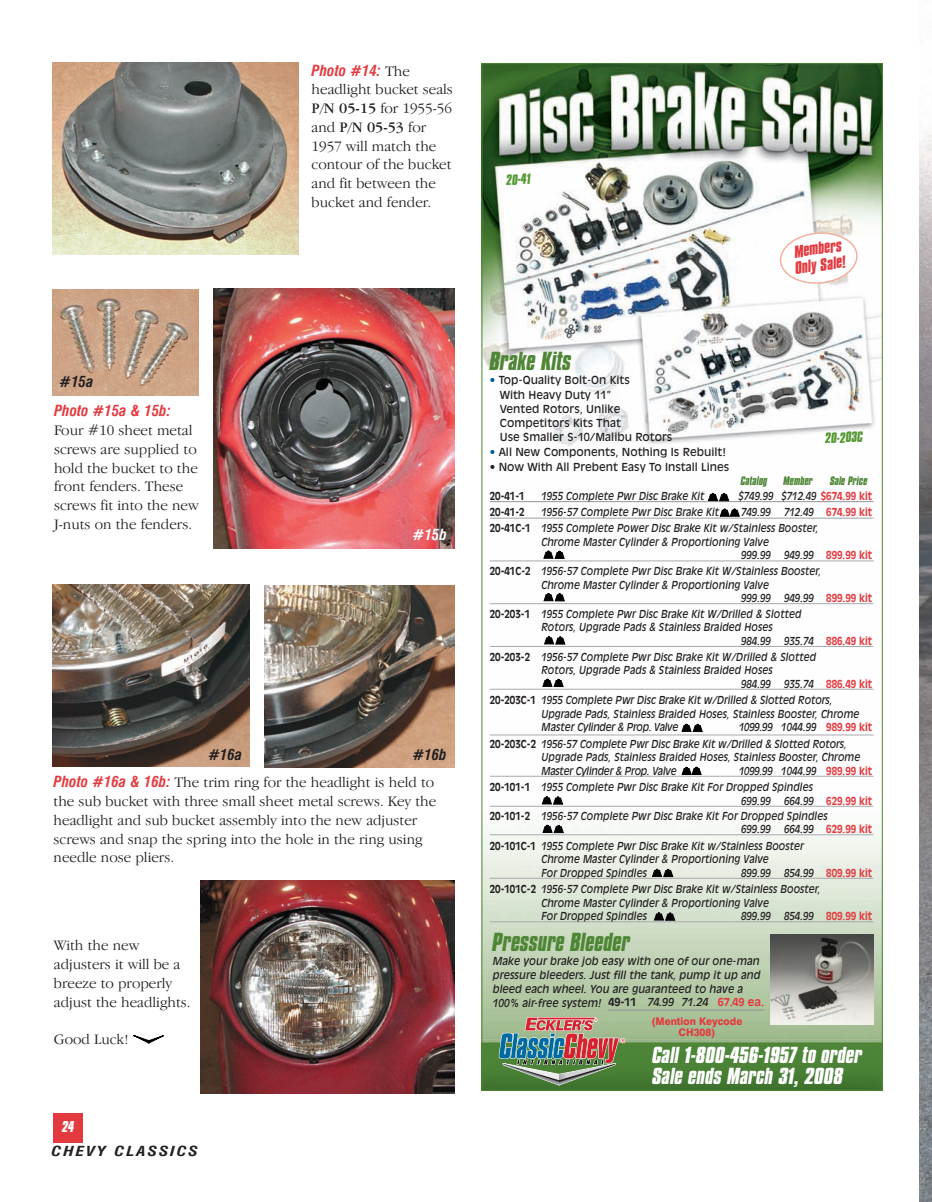
<style>
.page{position:relative;width:932px;height:1202px;background:#fff}
.page>*{position:absolute;margin:0;border:0;box-sizing:border-box;transform-origin:0 0}
.t1{font:italic 700 22.5px "Compacta BT";color:#4e8635}
.t2{font:italic 700 19.95px/21.5px "Compacta BT";color:#fff;scale:1.05 1}
.t3{font:300 15px/18.8px "Garamond IT Cby BT";color:#231f20}
.t4{font:italic 700 15px/16.5px "Compacta BT";color:#e33a3f}
.t5{font:italic 700 condensed 15px "Swiss 721 BT";color:#231f20}
.t6{font:italic 700 condensed 15px "Swiss 721 BT";color:#fff}
.t7{font:italic 700 condensed 13.5px "Swiss 721 BT";letter-spacing:.1em;color:#231f20;scale:1.3 1}
.t8{font:italic 700 13.5px "Compacta BT";color:#fff}
.t9{font:italic 700 12.75px "Compacta BT";color:#569834}
.t10{font:10.95px/14.2px "Antique Olive";color:#231f20}
.t11{font:italic 10.8px/13.5px "Antique Olive";color:#231f20;scale:.9 1}
.t12{font:italic 10.8px/14px "Antique Olive";color:#231f20;scale:.95 1}
.t13{font:700 10.8px "Antique Olive";color:#231f20;scale:.9 1}
.t14{font:italic 700 10.5px "Compacta BT";color:#4e8635}
.t15{font:800 10.5px/11.4px "Swiss 721 BT";color:#e33a3f;text-align:center;scale:.95 1}
.s1{font-family:"Swiss 721 BT";font-weight:700;font-style:italic;font-stretch:condensed;color:#e33a3f}
.s2{font-weight:400}
.s3{color:#005999}
.s4{font-weight:700;font-style:normal;color:#e33a3f}
.s5{font-weight:700;font-style:normal}
</style>
<div class="page">
<img style="left:919px;top:126px;width:13px;height:1076px">
<div style="left:53px;top:1113px;width:30px;height:30px;background:#e33a3f"></div>
<img style="left:52px;top:290px;width:147px;height:105px">
<img style="left:213px;top:289px;width:241px;height:259px">
<img style="left:52px;top:584px;width:197px;height:183px">
<img style="left:264px;top:585px;width:190px;height:182px">
<img style="left:52px;top:63px;width:247px;height:191px">
<img style="left:201px;top:881px;width:253px;height:213px">
<svg style="left:133px;top:1035px;width:31px;height:8px"></svg>
<img style="left:483px;top:65px;width:397px;height:1023px">
<img style="left:770px;top:934px;width:103px;height:90px">
<hr style="left:608px;top:1009px;width:156px;height:1px;background:#939598">
<svg style="left:498px;top:1016px;width:127px;height:70px;background:#848b73"></svg>
<svg style="left:778px;top:231px;width:80px;height:54px"></svg>
<hr style="left:490px;top:501px;width:383px;height:1px;background:#939598">
<hr style="left:490px;top:518px;width:383px;height:1px;background:#9d9fa2">
<hr style="left:490px;top:560px;width:383px;height:1px;background:#a8a9ad">
<hr style="left:490px;top:603px;width:383px;height:1px;background:#a8a9ad">
<hr style="left:490px;top:646px;width:383px;height:1px;background:#a8a9ad">
<hr style="left:490px;top:689px;width:383px;height:1px;background:#a8a9ad">
<hr style="left:490px;top:734px;width:383px;height:1px;background:#a8a9ad">
<hr style="left:490px;top:776px;width:383px;height:1px;background:#a8a9ad">
<hr style="left:490px;top:806px;width:383px;height:1px;background:#a8a9ad">
<hr style="left:490px;top:834px;width:383px;height:1px;background:#a8a9ad">
<hr style="left:490px;top:878px;width:383px;height:1px;background:#a8a9ad">
<hr style="left:490px;top:921px;width:383px;height:1px;background:#a8a9ad">
<svg style="left:708px;top:493px;width:20px;height:8px"></svg>
<svg style="left:544px;top:551px;width:20px;height:7px"></svg>
<svg style="left:544px;top:593px;width:20px;height:8px"></svg>
<svg style="left:544px;top:636px;width:21px;height:8px"></svg>
<svg style="left:543px;top:679px;width:20px;height:7px"></svg>
<svg style="left:682px;top:724px;width:20px;height:7px"></svg>
<svg style="left:682px;top:767px;width:19px;height:7px"></svg>
<svg style="left:720px;top:509px;width:19px;height:7px"></svg>
<svg style="left:542px;top:796px;width:20px;height:8px"></svg>
<svg style="left:543px;top:825px;width:20px;height:7px"></svg>
<svg style="left:652px;top:869px;width:20px;height:7px"></svg>
<svg style="left:654px;top:912px;width:20px;height:8px"></svg>
<p class="t5" style="left:59px;top:376px;width:35px">#15a</p>
<p class="t3" style="left:54px;top:403px;width:146px"><span class="s1">Photo #15a &amp; 15b:<br></span>Four #10 sheet metal screws are supplied to hold the bucket to the front fenders. These screws fit into the new<br>J-nuts on the fenders.</p>
<p class="t3" style="left:311px;top:63px;width:143px"><span class="s1">Photo #14:</span> The headlight bucket seals<br><span class="s2">P/N 05-15</span> for 1955-56 and <span class="s2">P/N 05-53</span> for<br>1957 will match the contour of the bucket and fit between the bucket and fender.</p>
<p class="t6" style="left:413px;top:528px;width:36px">#15b</p>
<p class="t5" style="left:208px;top:748px;width:35px">#16a</p>
<p class="t5" style="left:413px;top:748px;width:36px">#16b</p>
<p class="t3" style="left:54px;top:774px;width:384px"><span class="s1">Photo #16a &amp; 16b:</span> The trim ring for the headlight is held to the sub bucket with three small sheet metal screws. Key the headlight and sub bucket assembly into the new adjuster screws and snap the spring into the hole in the ring using needle nose pliers.</p>
<p class="t3" style="left:54px;top:937px;width:138px">With the new adjusters it will be a breeze to properly adjust the headlights.</p>
<p class="t3" style="left:54px;top:1031px;width:76px">Good Luck!</p>
<p class="t8" style="left:62px;top:1121px;width:14px">24</p>
<p class="t7" style="left:52px;top:1146px;width:114px">CHEVY CLASSICS</p>
<p class="t9" style="left:506px;top:175px;width:26px;rotate:-3deg">20-41</p>
<p class="t4" style="left:791px;top:245px;width:52px;rotate:-8deg">Members<br>Only Sale!</p>
<p class="t1" style="left:490px;top:352px;width:83px">Brake Kits</p>
<p class="t10" style="left:500px;top:374px;width:174px;text-indent:-10px"><span class="s3">•</span> Top-Quality Bolt-On Kits<br>With Heavy Duty 11”<br>Vented Rotors, Unlike<br>Competitors Kits That<br>Use Smaller S-10/Malibu Rotors</p>
<p class="t10" style="left:490px;top:446px;width:238px"><span class="s3">•</span> All New Components, Nothing Is Rebuilt!</p>
<p class="t10" style="left:490px;top:461px;width:241px">• Now With All Prebent Easy To Install Lines</p>
<p class="t9" style="left:825px;top:433px;width:39px;rotate:-3deg">20-203C</p>
<p class="t14" style="left:740px;top:476px;width:28px">Catalog</p>
<p class="t14" style="left:783px;top:476px;width:31px">Member</p>
<p class="t14" style="left:830px;top:476px;width:39px">Sale Price</p>
<p class="t13" style="left:490px;top:491px;width:40px">20-41-1</p>
<p class="t11" style="left:541px;top:490px;width:183px">1955 Complete Pwr Disc Brake Kit</p>
<p class="t11" style="left:738px;top:490px;width:151px">$749.99 $712.49 <span class="s4">$674.99 kit</span></p>
<p class="t13" style="left:490px;top:508px;width:40px">20-41-2</p>
<p class="t11" style="left:541px;top:506px;width:199px">1956-57 Complete Pwr Disc Brake Kit</p>
<p class="t11" style="left:490px;top:505px;width:426px;line-height:15.8px;text-indent:251px">749.99 712.49 <span class="s4">674.99 kit<br></span><span class="s5">20-41C-1</span> 1955 Complete Power Disc Brake Kit w/Stainless Booster,</p>
<p class="t11" style="left:740px;top:535px;width:148px;text-indent:-200px">Chrome Master Cylinder &amp; Proportioning Valve<br>999.99 949.99 <span class="s4">899.99 kit</span></p>
<p class="t11" style="left:490px;top:565px;width:369px"><span class="s5">20-41C-2</span> 1956-57 Complete Pwr Disc Brake Kit W/Stainless Booster,</p>
<p class="t11" style="left:541px;top:578px;width:254px">Chrome Master Cylinder &amp; Proportioning Valve</p>
<p class="t11" style="left:740px;top:592px;width:148px">999.99 949.99 <span class="s4">899.99 kit</span></p>
<p class="t11" style="left:490px;top:607px;width:347px"><span class="s5">20-203-1</span> 1955 Complete Pwr Disc Brake Kit W/Drilled &amp; Slotted</p>
<p class="t11" style="left:541px;top:621px;width:258px">Rotors, Upgrade Pads &amp; Stainless Braided Hoses</p>
<p class="t11" style="left:740px;top:634px;width:148px">984.99 935.74 <span class="s4">886.49 kit</span></p>
<p class="t11" style="left:490px;top:650px;width:364px"><span class="s5">20-203-2</span> 1956-57 Complete Pwr Disc Brake Kit W/Drilled &amp; Slotted</p>
<p class="t11" style="left:541px;top:664px;width:258px">Rotors, Upgrade Pads &amp; Stainless Braided Hoses</p>
<p class="t11" style="left:740px;top:677px;width:148px">984.99 935.74 <span class="s4">886.49 kit</span></p>
<p class="t11" style="left:541px;top:694px;width:355px;text-indent:-51px"><span class="s5">20-203C-1</span> 1955 Complete Pwr Disc Brake Kit w/Drilled &amp; Slotted Rotors,<br>Upgrade Pads, Stainless Braided Hoses, Stainless Booster, Chrome<br>Master Cylinder &amp; Prop. Valve</p>
<p class="t11" style="left:490px;top:719px;width:426px;line-height:16.5px;text-indent:249px">1099.99 1044.99 <span class="s4">989.99 kit<br></span><span class="s5">20-203C-2</span> 1956-57 Complete Pwr Disc Brake Kit w/Drilled &amp; Slotted Rotors,</p>
<p class="t11" style="left:541px;top:751px;width:356px">Upgrade Pads, Stainless Braided Hoses, Stainless Booster, Chrome<br>Master Cylinder &amp; Prop. Valve</p>
<p class="t11" style="left:490px;top:763px;width:426px;line-height:16.5px;text-indent:249px">1099.99 1044.99 <span class="s4">989.99 kit<br></span><span class="s5">20-101-1</span> 1955 Complete Pwr Disc Brake Kit For Dropped Spindles</p>
<p class="t11" style="left:490px;top:793px;width:426px;line-height:15px;text-indent:251px">699.99 664.99 <span class="s4">629.99 kit<br></span><span class="s5">20-101-2</span> 1956-57 Complete Pwr Disc Brake Kit For Dropped Spindles</p>
<p class="t11" style="left:490px;top:821px;width:426px;line-height:16.5px;text-indent:251px">699.99 664.99 <span class="s4">629.99 kit<br></span><span class="s5">20-101C-1</span> 1955 Complete Pwr Disc Brake Kit w/Stainless Booster</p>
<p class="t11" style="left:541px;top:853px;width:254px">Chrome Master Cylinder &amp; Proportioning Valve<br>For Dropped Spindles</p>
<p class="t11" style="left:490px;top:865px;width:426px;line-height:16.5px;text-indent:251px">899.99 854.99 <span class="s4">809.99 kit<br></span><span class="s5">20-101C-2</span> 1956-57 Complete Pwr Disc Brake Kit w/Stainless Booster,</p>
<p class="t11" style="left:541px;top:896px;width:254px">Chrome Master Cylinder &amp; Proportioning Valve<br>For Dropped Spindles</p>
<p class="t11" style="left:740px;top:910px;width:148px">899.99 854.99 <span class="s4">809.99 kit</span></p>
<p class="t1" style="left:492px;top:932px;width:139px">Pressure Bleeder</p>
<p class="t12" style="left:492px;top:954px;width:287px">Make your brake job easy with one of our one-man pressure bleeders. Just fill the tank, pump it up and bleed each wheel. You are guaranteed to have a 100% air-free system! <span class="s5">49-11</span> 74.99 71.24 <span class="s4">67.49 ea.</span></p>
<p class="t2" style="left:652px;top:1045px;width:202px">Call 1-800-456-1957 to order<br>Sale ends March 31, 2008</p>
<p class="t15" style="left:651px;top:1016px;width:97px">(Mention Keycode<br>CH308)</p>
</div>
